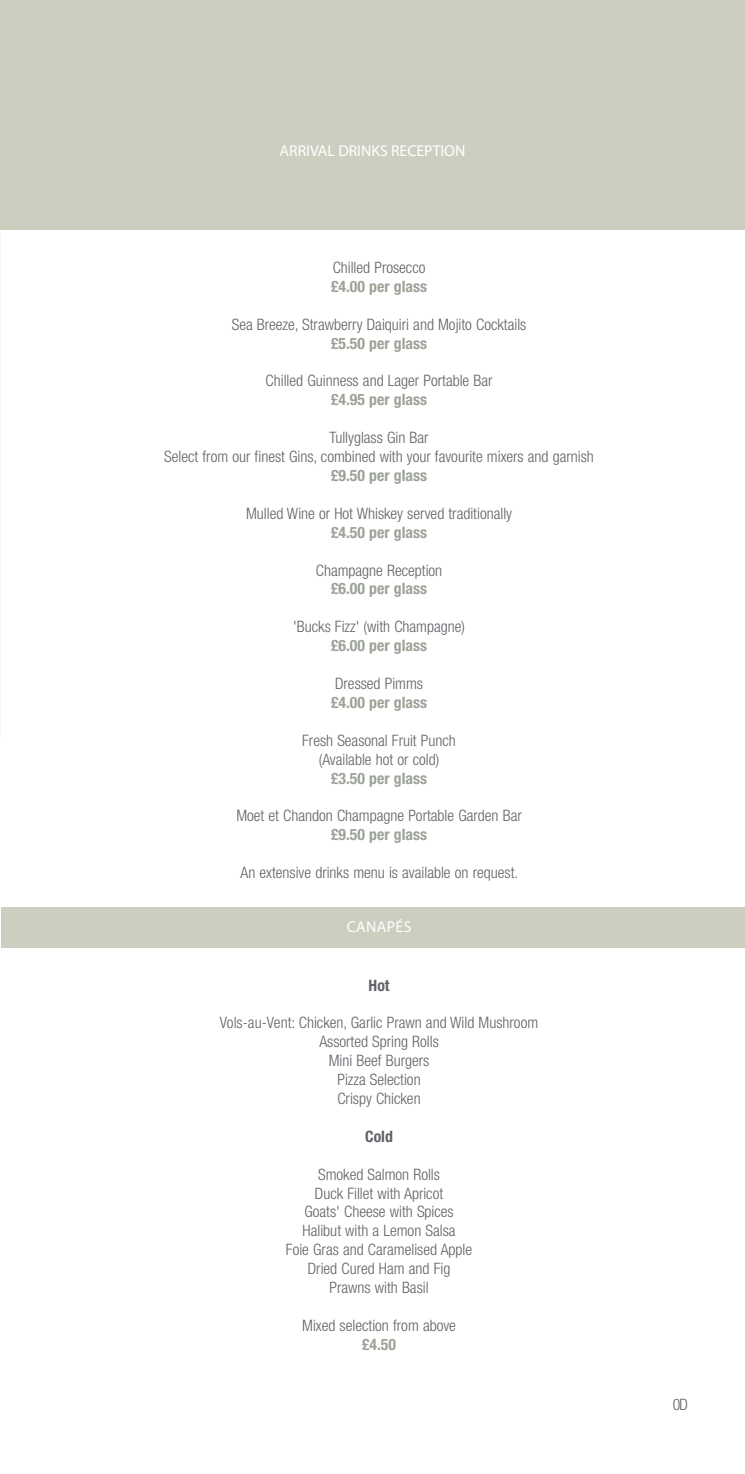
<style>
.page{position:relative;width:745px;height:1474px;background:#fff}
.page>*{position:absolute;margin:0;border:0;box-sizing:border-box;transform-origin:0 0}
.t1{font:300 condensed 15.75px/18.9px "Helvetica Neue LT Std";color:#626168;text-align:center}
.t2{font:700 condensed 15.75px "Helvetica Neue LT Std";color:#9ca297}
.t3{font:15.75px "Myriad Pro";color:#fff}
.t4{font:700 condensed 15.75px "Helvetica Neue LT Std";color:#626168}
.t5{font:15.75px "Myriad Pro";letter-spacing:.02em;color:#fff}
</style>
<div class="page">
<div style="left:0;top:0;width:744px;height:230px;background:#cdcec0"></div>
<img style="left:0;top:0;width:1px;height:736px">
<div style="left:1px;top:907px;width:743px;height:41px;background:#cdcec0"></div>
<p class="t3" style="left:279px;top:141px;width:187px">ARRIVAL DRINKS RECEPTION</p>
<p class="t1" style="left:332px;top:258px;width:94px">Chilled Prosecco</p>
<p class="t2" style="left:331px;top:277px;width:97px">£4.00 per glass</p>
<p class="t1" style="left:231px;top:314px;width:296px">Sea Breeze, Strawberry Daiquiri and Mojito Cocktails</p>
<p class="t2" style="left:331px;top:333px;width:97px">£5.50 per glass</p>
<p class="t1" style="left:265px;top:371px;width:228px">Chilled Guinness and Lager Portable Bar</p>
<p class="t2" style="left:331px;top:390px;width:97px">£4.95 per glass</p>
<p class="t1" style="left:164px;top:428px;width:431px">Tullyglass Gin Bar<br>Select from our finest Gins, combined with your favourite mixers and garnish</p>
<p class="t2" style="left:331px;top:466px;width:97px">£9.50 per glass</p>
<p class="t1" style="left:246px;top:503px;width:267px">Mulled Wine or Hot Whiskey served traditionally</p>
<p class="t2" style="left:331px;top:522px;width:97px">£4.50 per glass</p>
<p class="t1" style="left:315px;top:560px;width:128px">Champagne Reception</p>
<p class="t2" style="left:331px;top:579px;width:97px">£6.00 per glass</p>
<p class="t1" style="left:293px;top:617px;width:173px">'Bucks Fizz' (with Champagne)</p>
<p class="t2" style="left:331px;top:636px;width:97px">£6.00 per glass</p>
<p class="t1" style="left:335px;top:674px;width:89px">Dressed Pimms</p>
<p class="t2" style="left:331px;top:692px;width:97px">£4.00 per glass</p>
<p class="t1" style="left:302px;top:730px;width:155px">Fresh Seasonal Fruit Punch (Available hot or cold)</p>
<p class="t2" style="left:331px;top:768px;width:97px">£3.50 per glass</p>
<p class="t1" style="left:236px;top:806px;width:287px">Moet et Chandon Champagne Portable Garden Bar</p>
<p class="t2" style="left:331px;top:825px;width:97px">£9.50 per glass</p>
<p class="t1" style="left:240px;top:863px;width:279px">An extensive drinks menu is available on request.</p>
<p class="t5" style="left:346px;top:917px;width:66px">CANAPÉS</p>
<p class="t4" style="left:368px;top:975px;width:22px">Hot</p>
<p class="t1" style="left:220px;top:1013px;width:319px">Vols-au-Vent: Chicken, Garlic Prawn and Wild Mushroom<br>Assorted Spring Rolls<br>Mini Beef Burgers<br>Pizza Selection<br>Crispy Chicken</p>
<p class="t4" style="left:365px;top:1126px;width:29px">Cold</p>
<p class="t1" style="left:286px;top:1164px;width:188px">Smoked Salmon Rolls<br>Duck Fillet with Apricot<br>Goats' Cheese with Spices<br>Halibut with a Lemon Salsa<br>Foie Gras and Caramelised Apple<br>Dried Cured Ham and Fig<br>Prawns with Basil</p>
<p class="t1" style="left:302px;top:1315px;width:155px">Mixed selection from above</p>
<p class="t2" style="left:362px;top:1334px;width:36px">£4.50</p>
<p class="t1" style="left:672px;top:1394px;width:17px">0D</p>
</div>
